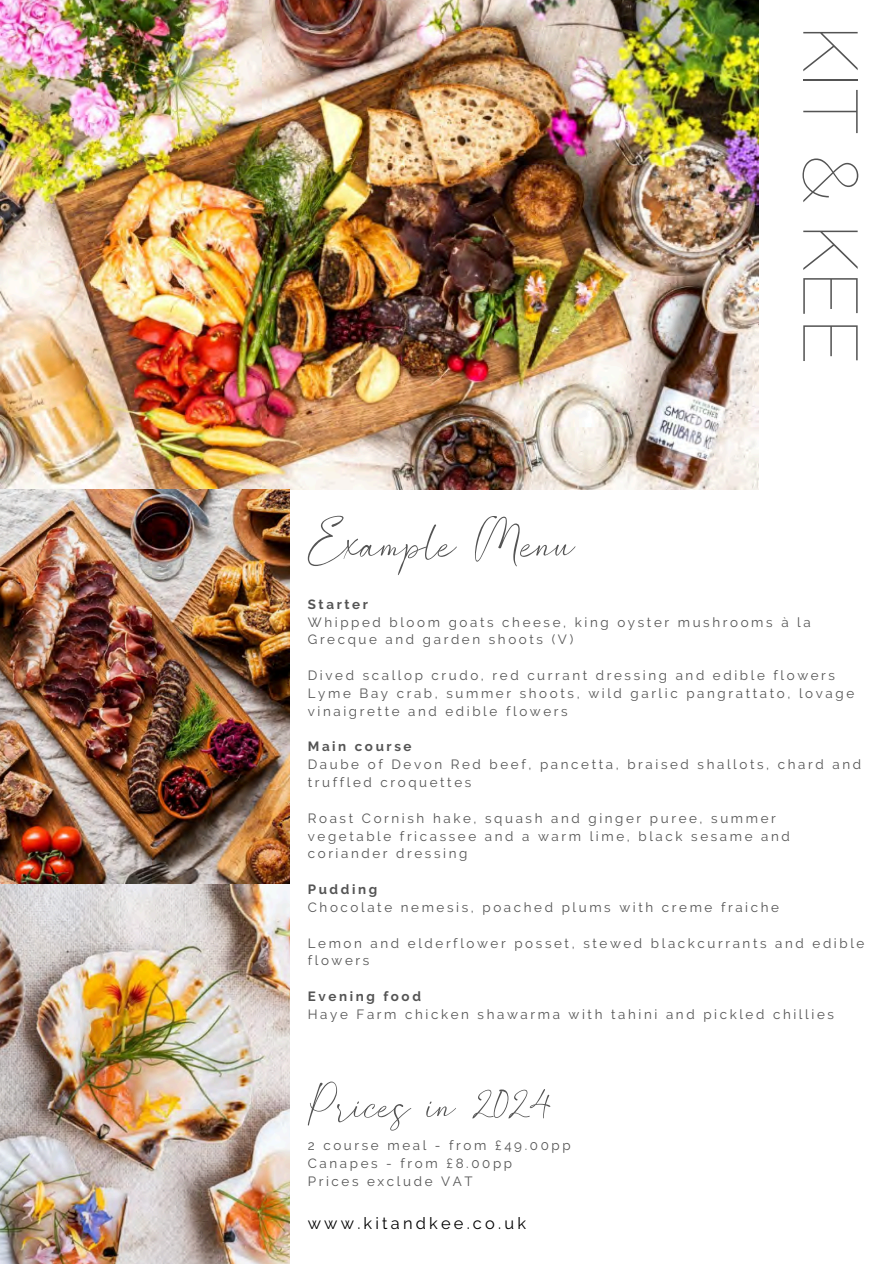
<style>
.page{position:relative;width:894px;height:1264px;background:#fff}
.page>*{position:absolute;margin:0;border:0;box-sizing:border-box;transform-origin:0 0}
.t1{font:100 76.5px "Raleway";color:#545454}
.t2{font:75.3px "Southland";color:#545454}
.t3{font:67.8px "Southland";color:#545454}
.t4{font:16.35px "Raleway";letter-spacing:.195em;color:#000}
.t5{font:13.35px/17.9px "Raleway";letter-spacing:.195em;color:#545454}
.t6{font:700 13.35px "Raleway";letter-spacing:.195em;color:#545454}
</style>
<div class="page">
<img style="left:0;top:0;width:758px;height:489px">
<img style="left:0;top:490px;width:289px;height:773px">
<h3 class="t1" style="left:875px;top:24px;width:342px;rotate:90deg">KIT &amp; KEE</h3>
<h2 class="t2" style="left:308px;top:506px;width:268px">Example Menu</h2>
<p class="t6" style="left:308px;top:596px;width:62px">Starter</p>
<p class="t5" style="left:308px;top:613px;width:504px">Whipped bloom goats cheese, king oyster mushrooms à la<br>Grecque and garden shoots (V)</p>
<p class="t5" style="left:308px;top:666px;width:528px">Dived scallop crudo, red currant dressing and edible flowers</p>
<p class="t5" style="left:308px;top:684px;width:548px">Lyme Bay crab, summer shoots, wild garlic pangrattato, lovage vinaigrette and edible flowers</p>
<p class="t6" style="left:308px;top:738px;width:105px">Main course</p>
<p class="t5" style="left:308px;top:755px;width:554px">Daube of Devon Red beef, pancetta, braised shallots, chard and truffled croquettes</p>
<p class="t5" style="left:308px;top:809px;width:483px">Roast Cornish hake, squash and ginger puree, summer vegetable fricassee and a warm lime, black sesame and coriander dressing</p>
<p class="t6" style="left:308px;top:881px;width:71px">Pudding</p>
<p class="t5" style="left:308px;top:898px;width:472px">Chocolate nemesis, poached plums with creme fraiche</p>
<p class="t5" style="left:308px;top:934px;width:558px">Lemon and elderflower posset, stewed blackcurrants and edible flowers</p>
<p class="t6" style="left:308px;top:988px;width:115px">Evening food</p>
<p class="t5" style="left:308px;top:1005px;width:527px">Haye Farm chicken shawarma with tahini and pickled chillies</p>
<p class="t3" style="left:308px;top:1071px;width:244px">Prices in 2024</p>
<p class="t5" style="left:308px;top:1136px;width:264px">2 course meal - from £49.00pp</p>
<p class="t5" style="left:308px;top:1154px;width:206px">Canapes - from £8.00pp</p>
<h4 class="t5" style="left:308px;top:1172px;width:166px">Prices exclude VAT</h4>
<p class="t4" style="left:308px;top:1213px;width:220px">www.kitandkee.co.uk</p>
</div>
